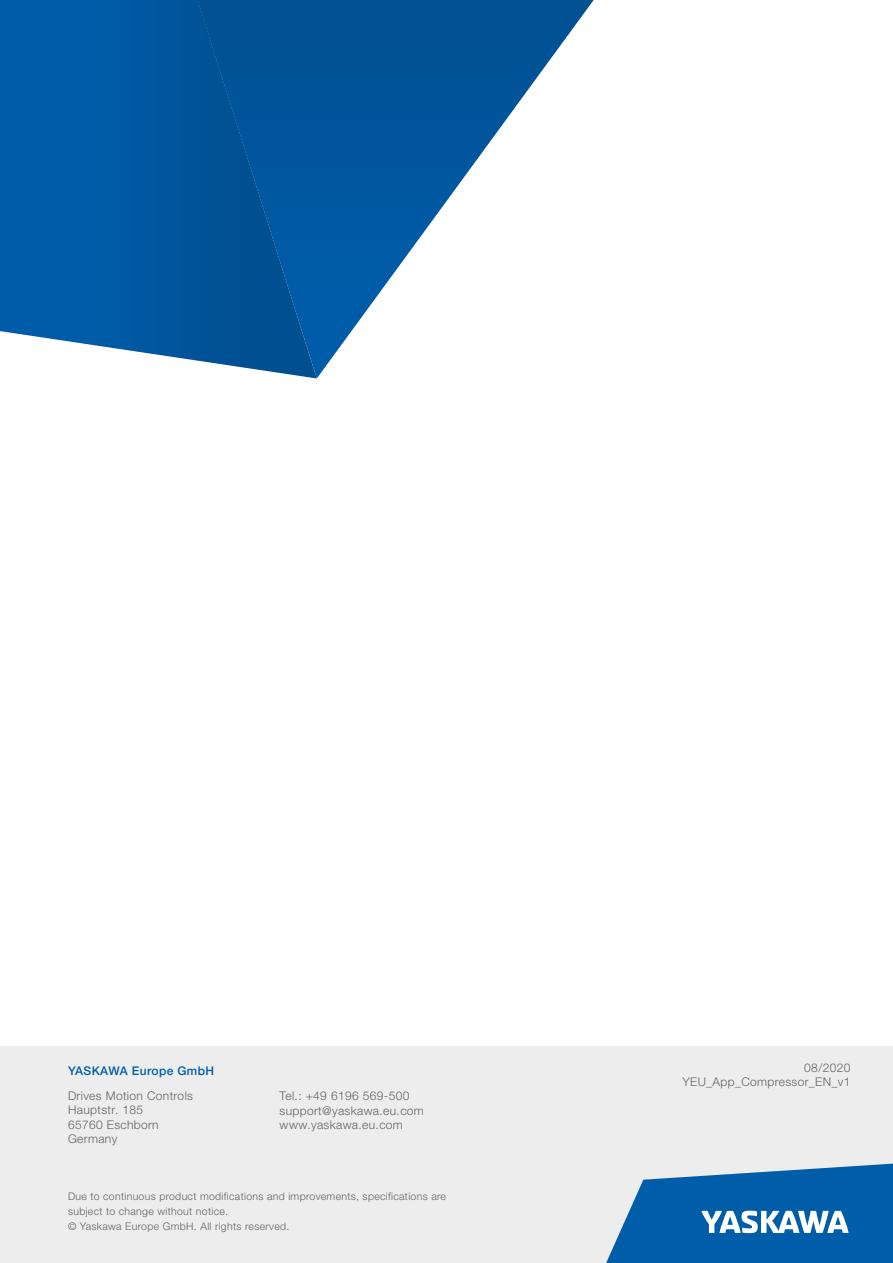
<style>
.page{position:relative;width:893px;height:1263px;background:#fff}
.page>*{position:absolute;margin:0;border:0;box-sizing:border-box;transform-origin:0 0}
.t1{font:300 12px/14.4px "Helvetica Neue LTW1 G";letter-spacing:.03em;color:#646363}
.t2{font:500 12px "Helvetica Neue LTW1 G";letter-spacing:.03em;color:#005da9}
.t3{font:300 10.5px/15px "Helvetica Neue LTW1 G";letter-spacing:.03em;color:#646363}
</style>
<div class="page">
<svg style="left:317px;top:0;width:277px;height:378px"></svg>
<svg style="left:0;top:0;width:317px;height:378px;background:#0f61a5"></svg>
<div style="left:0;top:1046px;width:893px;height:217px;background:#ededed"></div>
<svg style="left:606px;top:1163px;width:287px;height:100px"></svg>
<p class="t2" style="left:68px;top:1063px;width:148px">YASKAWA Europe GmbH</p>
<p class="t1" style="left:68px;top:1088px;width:126px">Drives Motion Controls<br>Hauptstr. 185<br>65760 Eschborn<br>Germany</p>
<p class="t1" style="left:280px;top:1089px;width:146px">Tel.: +49 6196 569-500 support@yaskawa.eu.com www.yaskawa.eu.com</p>
<p class="t3" style="left:68px;top:1188px;width:380px">Due to continuous product modifications and improvements, specifications are subject to change without notice.<br>© Yaskawa Europe GmbH. All rights reserved.</p>
<p class="t1" style="left:682px;top:1060px;width:169px;text-align:right">08/2020<br>YEU_App_Compressor_EN_v1</p>
</div>
